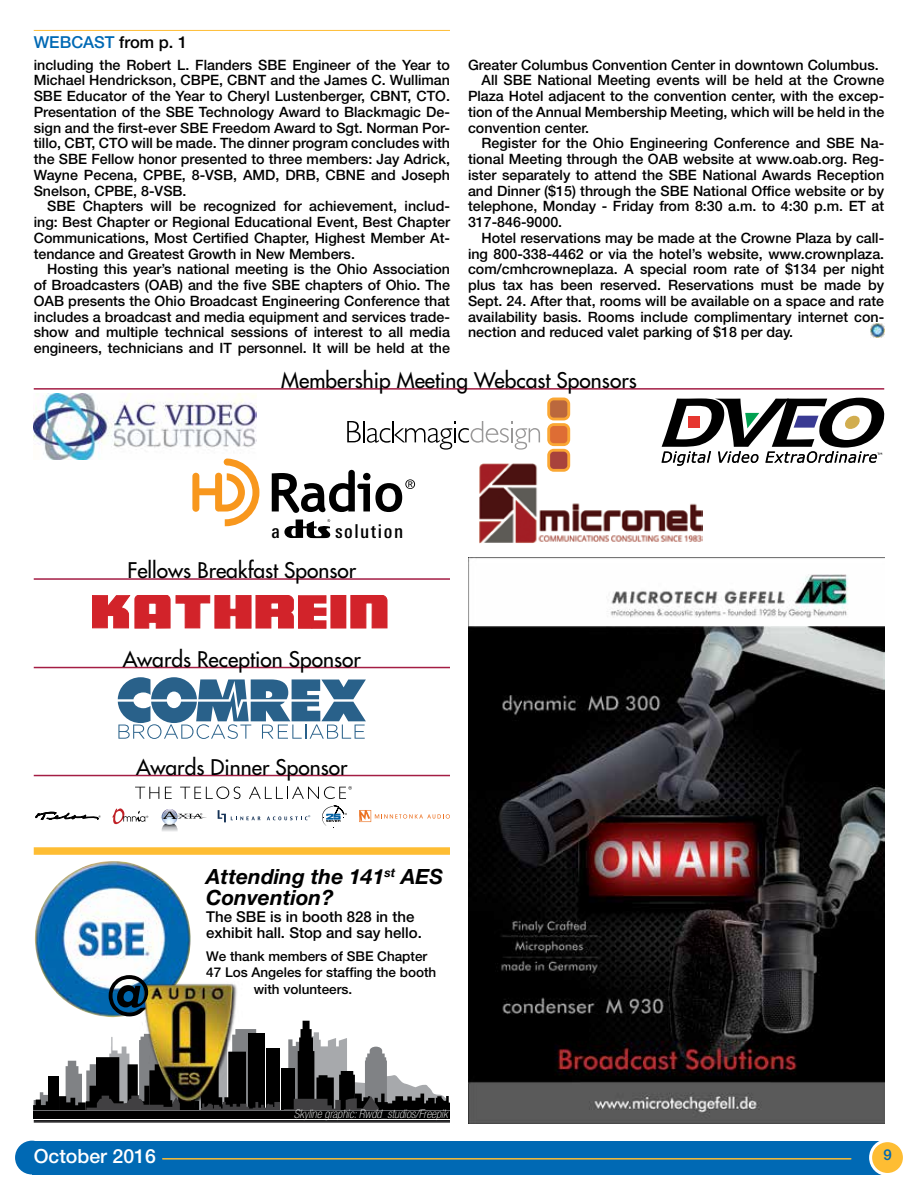
<style>
.page{position:relative;width:918px;height:1188px;background:#fff}
.page>*{position:absolute;margin:0;border:0;box-sizing:border-box;transform-origin:0 0}
.t1{font:700 54px "Century Gothic";color:#000}
.t2{font:21px "Futura";color:#000}
.t3{font:italic 700 21px/21px "Helvetica Neue";color:#000}
.t4{font:500 19.5px "Helvetica Neue";color:#fff}
.t5{font:500 condensed 19.05px "Linotype Univers";letter-spacing:.08em;color:#000}
.t6{font:500 16.5px "Helvetica Neue";color:#0069b4}
.t7{font:500 15px/16.5px "Helvetica Neue";color:#000}
.t8{font:500 15px "Helvetica Neue";color:#0069b4}
.t9{font:500 14.25px/15.8px "Helvetica Neue";color:#000;text-align:justify}
.t10{font:500 13.5px "Helvetica Neue";color:#000}
.t11{font:italic 100 condensed 12px "Helvetica Neue";color:#fff}
.s1{color:#000}
</style>
<div class="page">
<div style="left:32px;top:1141px;width:856px;height:33px;background:#0069b4"></div>
<div style="left:15px;top:1141px;width:34px;height:33px;background:#0069b4;border-radius:50%"></div>
<div style="left:871px;top:1141px;width:33px;height:33px;background:#febd33;border-radius:50%"></div>
<div style="left:869px;top:1139px;width:37px;height:37px;border:3px solid #fff;border-radius:50%"></div>
<hr style="left:163px;top:1158px;width:688px;height:2px;background:#febd33">
<img style="left:34px;top:1120px;width:416px;height:3px">
<svg style="left:34px;top:1021px;width:416px;height:90px"></svg>
<div style="left:34px;top:1111px;width:416px;height:7px;background:#000"></div>
<div style="left:34px;top:1112px;width:416px;height:7px;background:#000"></div>
<img style="left:468px;top:557px;width:416px;height:566px">
<hr style="left:34px;top:388px;width:850px;height:2px;background:#a41d44">
<hr style="left:34px;top:667px;width:416px;height:1px;background:#a41d44">
<hr style="left:34px;top:775px;width:416px;height:1px;background:#a41d44">
<hr style="left:34px;top:578px;width:416px;height:2px;background:#a41d44">
<svg style="left:92px;top:595px;width:78px;height:33px;background:#d9484e"></svg>
<div style="left:331px;top:595px;width:15px;height:33px;background:#d2232a"></div>
<svg style="left:176px;top:595px;width:150px;height:33px"></svg>
<svg style="left:351px;top:595px;width:36px;height:33px"></svg>
<svg style="left:35px;top:811px;width:66px;height:9px"></svg>
<svg style="left:218px;top:810px;width:42px;height:12px"></svg>
<svg style="left:267px;top:815px;width:43px;height:5px"></svg>
<svg style="left:322px;top:806px;width:25px;height:22px"></svg>
<svg style="left:359px;top:810px;width:91px;height:12px"></svg>
<svg style="left:113px;top:808px;width:35px;height:16px"></svg>
<svg style="left:135px;top:787px;width:24px;height:12px"></svg>
<svg style="left:165px;top:787px;width:7px;height:12px"></svg>
<svg style="left:180px;top:787px;width:61px;height:12px"></svg>
<svg style="left:249px;top:786px;width:103px;height:13px"></svg>
<svg style="left:162px;top:822px;width:16px;height:16px"></svg>
<img style="left:163px;top:809px;width:13px;height:16px">
<svg style="left:161px;top:812px;width:41px;height:7px"></svg>
<img style="left:34px;top:394px;width:222px;height:66px">
<img style="left:479px;top:463px;width:223px;height:81px">
<svg style="left:118px;top:677px;width:248px;height:62px"></svg>
<svg style="left:284px;top:519px;width:46px;height:19px"></svg>
<svg style="left:192px;top:459px;width:67px;height:67px"></svg>
<svg style="left:272px;top:470px;width:143px;height:43px"></svg>
<svg style="left:661px;top:398px;width:223px;height:68px"></svg>
<hr style="left:34px;top:30px;width:416px;height:1px;background:#febd33">
<svg style="left:547px;top:398px;width:23px;height:74px;background:#dd8e54"></svg>
<svg style="left:347px;top:421px;width:193px;height:29px"></svg>
<svg style="left:871px;top:324px;width:13px;height:13px"></svg>
<img style="left:34px;top:861px;width:157px;height:157px">
<img style="left:131px;top:982px;width:116px;height:128px">
<div style="left:34px;top:847px;width:416px;height:8px;background:#febd33"></div>
<p class="t6" style="left:34px;top:32px;width:155px">WEBCAST <span class="s1">from p. 1</span></p>
<p class="t9" style="left:34px;top:57px;width:418px">including the Robert L. Flanders SBE Engineer of the Year to Michael Hendrickson, CBPE, CBNT and the James C. Wulliman SBE Educator of the Year to Cheryl Lustenberger, CBNT, CTO.<br>Presentation of the SBE Technology Award to Blackmagic De&shy;sign and the first-ever SBE Freedom Award to Sgt. Norman Por&shy;tillo, CBT, CTO will be made. The dinner program concludes with the SBE Fellow honor presented to three members: Jay Adrick, Wayne Pecena, CPBE, 8-VSB, AMD, DRB, CBNE and Joseph Snelson, CPBE, 8-VSB.</p>
<p class="t9" style="left:34px;top:198px;width:418px;text-indent:13px">SBE Chapters will be recognized for achievement, includ&shy;ing: Best Chapter or Regional Educational Event, Best Chapter Communications, Most Certified Chapter, Highest Member At&shy;tendance and Greatest Growth in New Members.</p>
<p class="t9" style="left:34px;top:261px;width:418px;text-indent:13px">Hosting this year’s national meeting is the Ohio Association of Broadcasters (OAB) and the five SBE chapters of Ohio. The OAB presents the Ohio Broadcast Engineering Conference that includes a broadcast and media equipment and services trade&shy;show and multiple technical sessions of interest to all media engineers, technicians and IT personnel. It will be held at the</p>
<p class="t9" style="left:468px;top:57px;width:412px">Greater Columbus Convention Center in downtown Columbus.</p>
<p class="t9" style="left:481px;top:72px;width:404px">All SBE National Meeting events will be held at the Crowne</p>
<p class="t9" style="left:468px;top:88px;width:418px">Plaza Hotel adjacent to the convention center, with the excep-</p>
<p class="t9" style="left:468px;top:104px;width:418px">tion of the Annual Membership Meeting, which will be held in the</p>
<p class="t9" style="left:468px;top:120px;width:123px">convention center.</p>
<p class="t9" style="left:481px;top:135px;width:404px">Register for the Ohio Engineering Conference and SBE Na-</p>
<p class="t9" style="left:468px;top:151px;width:418px">tional Meeting through the OAB website at www.oab.org. Reg-</p>
<p class="t9" style="left:468px;top:167px;width:418px">ister separately to attend the SBE National Awards Reception</p>
<p class="t9" style="left:468px;top:183px;width:418px">and Dinner ($15) through the SBE National Office website or by</p>
<p class="t9" style="left:468px;top:198px;width:418px">telephone, Monday - Friday from 8:30 a.m. to 4:30 p.m. ET at</p>
<p class="t9" style="left:468px;top:214px;width:96px">317-846-9000.</p>
<p class="t9" style="left:481px;top:230px;width:404px">Hotel reservations may be made at the Crowne Plaza by call-</p>
<p class="t9" style="left:468px;top:246px;width:418px">ing 800-338-4462 or via the hotel’s website, www.crownplaza.</p>
<p class="t9" style="left:468px;top:261px;width:418px">com/cmhcrowneplaza. A special room rate of $134 per night</p>
<p class="t9" style="left:468px;top:277px;width:418px">plus tax has been reserved. Reservations must be made by</p>
<p class="t9" style="left:468px;top:293px;width:418px">Sept. 24. After that, rooms will be available on a space and rate</p>
<p class="t9" style="left:468px;top:309px;width:418px">availability basis. Rooms include complimentary internet con-</p>
<p class="t9" style="left:468px;top:324px;width:327px">nection and reduced valet parking of $18 per day.</p>
<h2 class="t2" style="left:281px;top:367px;width:357px">Membership Meeting Webcast Sponsors</h2>
<h3 class="t5" style="left:271px;top:520px;width:10px">a</h3>
<h3 class="t5" style="left:335px;top:520px;width:70px">solution</h3>
<h2 class="t2" style="left:127px;top:557px;width:230px">Fellows Breakfast Sponsor</h2>
<h2 class="t2" style="left:123px;top:646px;width:239px">Awards Reception Sponsor</h2>
<h2 class="t2" style="left:136px;top:754px;width:213px">Awards Dinner Sponsor</h2>
<h1 class="t1" style="left:108px;top:955px;width:41px">@</h1>
<h2 class="t3" style="left:206px;top:866px;width:238px">Attending the 141<sup>st</sup> AES<br>Convention?</h2>
<p class="t7" style="left:206px;top:908px;width:217px">The SBE is in booth 828 in the exhibit hall. Stop and say hello.</p>
<p class="t10" style="left:206px;top:948px;width:223px">We thank members of SBE Chapter</p>
<p class="t10" style="left:206px;top:964px;width:232px">47 Los Angeles for staffing the booth</p>
<p class="t10" style="left:254px;top:981px;width:100px">with volunteers.</p>
<p class="t11" style="left:294px;top:1107px;width:156px">Skyline graphic: Rwdd_studios/Freepik</p>
<h3 class="t4" style="left:34px;top:1144px;width:124px">October 2016</h3>
<p class="t8" style="left:883px;top:1146px;width:10px">9</p>
</div>
